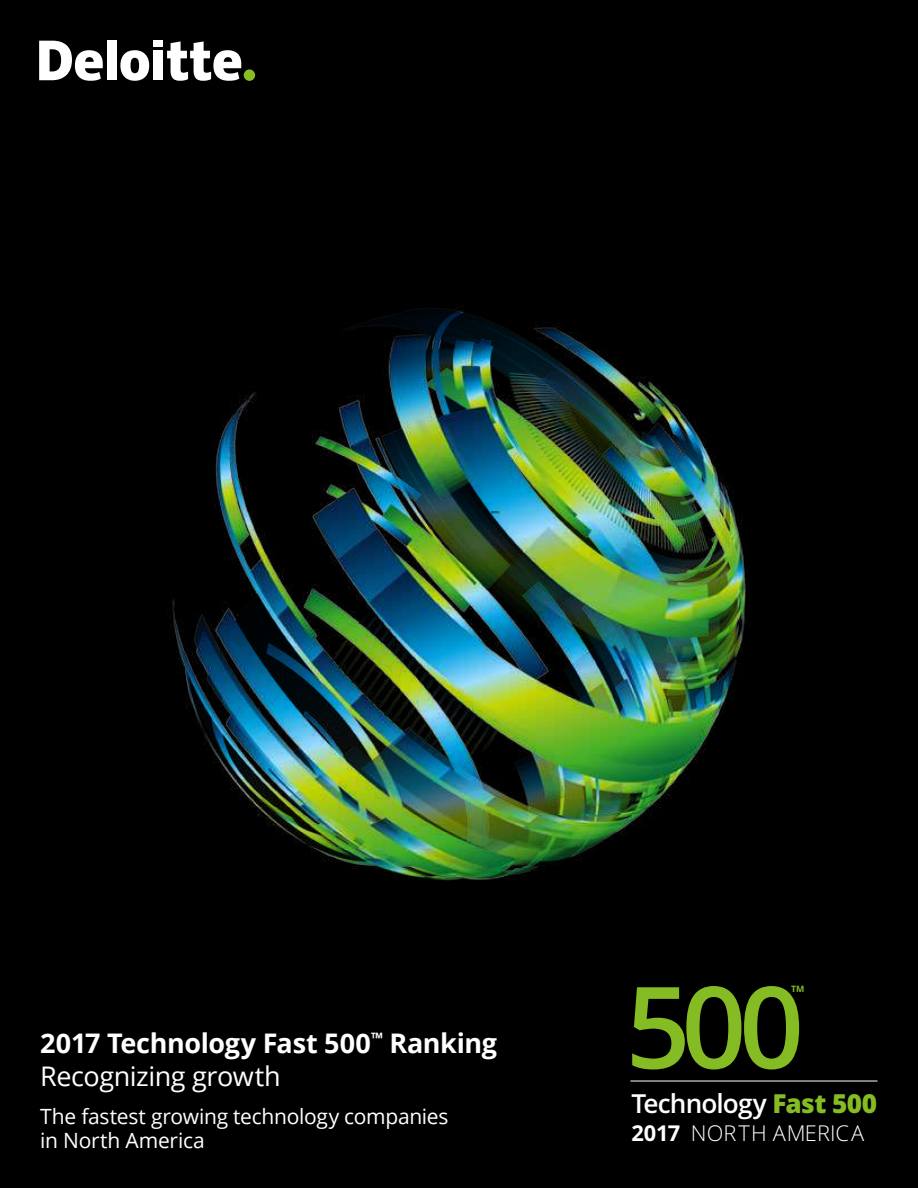
<style>
.page{position:relative;width:918px;height:1188px;background:#000}
.page>*{position:absolute;margin:0;border:0;box-sizing:border-box;transform-origin:0 0}
.t1{font:600 113.55px "Open Sans";color:#85bc24}
.t2{font:700 27px/33px "Open Sans";letter-spacing:-.015em;color:#fff}
.t3{font:600 26.25px "Open Sans";letter-spacing:-.035em;color:#fff}
.t4{font:300 21.9px "Open Sans";color:#fff}
.t5{font:21px/24px "Open Sans";letter-spacing:-.015em;color:#fff}
.t6{font:700 8.85px "Open Sans";color:#85bc24}
.s1{font-weight:400}
.s2{font-weight:800;color:#85bc24}
.s3{font-weight:700}
</style>
<div class="page">
<hr style="left:630px;top:1081px;width:248px;height:1px;background:#fff">
<div style="left:244px;top:69px;width:11px;height:12px;background:#88bd24;border-radius:50%"></div>
<div style="left:107px;top:41px;width:10px;height:39px;background:#fff"></div>
<svg style="left:120px;top:50px;width:29px;height:31px"></svg>
<div style="left:153px;top:51px;width:10px;height:29px;background:#fff"></div>
<div style="left:153px;top:41px;width:10px;height:6px;background:#fff"></div>
<svg style="left:167px;top:41px;width:74px;height:40px"></svg>
<svg style="left:39px;top:41px;width:64px;height:40px"></svg>
<img style="left:132px;top:269px;width:651px;height:651px">
<p class="t2" style="left:40px;top:1029px;width:458px">2017 Technology Fast 500<sup>™</sup> Ranking<br><span class="s1">Recognizing growth</span></p>
<p class="t5" style="left:40px;top:1106px;width:410px">The fastest growing technology companies in North America</p>
<p class="t6" style="left:791px;top:984px;width:15px">TM</p>
<h1 class="t1" style="left:626px;top:982px;width:180px">500</h1>
<p class="t3" style="left:631px;top:1093px;width:247px">Technology <span class="s2">Fast 500</span></p>
<p class="t4" style="left:631px;top:1121px;width:234px"><span class="s3">2017</span> NORTH AMERICA</p>
</div>
